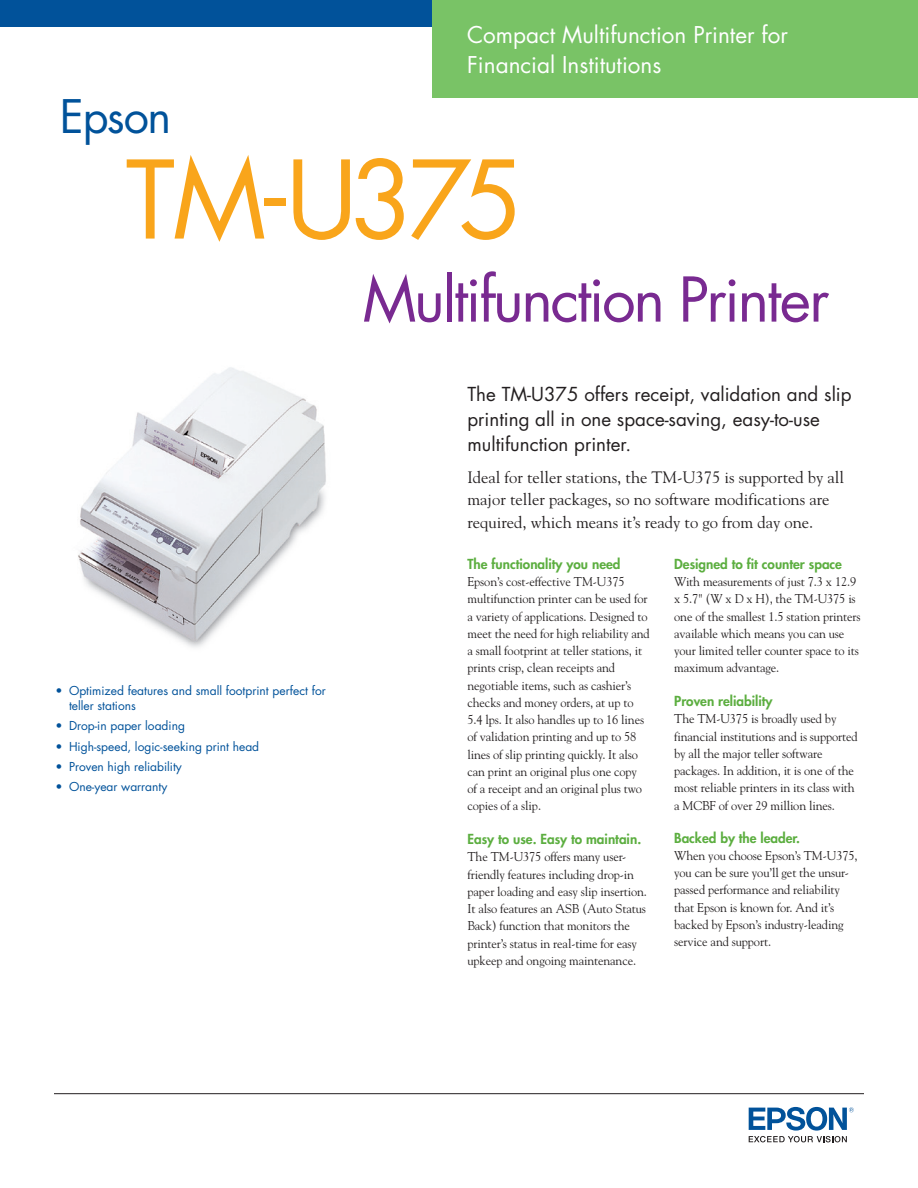
<style>
.page{position:relative;width:918px;height:1188px;background:#fff}
.page>*{position:absolute;margin:0;border:0;box-sizing:border-box;transform-origin:0 0}
.t1{font:105px "Futura";letter-spacing:-.07em;color:#f9a51b}
.t2{font:60px "Futura";letter-spacing:-.04em;color:#792a91}
.t3{font:45px "Futura";letter-spacing:-.035em;color:#01529a}
.front_product_descri{font:22.5px "Futura";color:#fff}
.front_intro_1{font:18.75px/24.9px "Futura";color:#231f20}
.front_intro_2{font:16.5px/22.5px "Goudy";color:#231f20}
.front_body_subhead{font:800 13.5px "Futura";color:#5cae40}
.front_body_subhead-2{font:12.75px/17.2px "Goudy";letter-spacing:-.01em;color:#231f20}
.front_body_copy{font:12.75px/17.2px "Goudy";letter-spacing:-.01em;color:#231f20}
.front_bullets{font:12px/15px "Futura";color:#01529a}
</style>
<div class="page">
<div style="left:0;top:0;width:918px;height:27px;background:#01529a"></div>
<div style="left:432px;top:0;width:486px;height:97px;background:#79c366"></div>
<hr style="left:54px;top:1093px;width:810px;height:1px;background:#231f20">
<svg style="left:749px;top:1107px;width:105px;height:35px"></svg>
<img style="left:78px;top:367px;width:248px;height:281px">
<p class="front_product_descri" style="left:467px;top:19px;width:322px">Compact Multifunction Printer for</p>
<p class="front_product_descri" style="left:467px;top:49px;width:196px">Financial Institutions</p>
<p class="t3" style="left:60px;top:85px;width:113px">Epson</p>
<p class="t1" style="left:126px;top:128px;width:400px">TM-U375</p>
<p class="t2" style="left:363px;top:258px;width:468px">Multifunction Printer</p>
<p class="front_bullets" style="left:69px;top:683px;width:258px;text-indent:-14px">• Optimized features and small footprint perfect for teller stations</p>
<p class="front_bullets" style="left:56px;top:718px;width:131px">• Drop-in paper loading</p>
<p class="front_bullets" style="left:56px;top:739px;width:205px">• High-speed, logic-seeking print head</p>
<p class="front_bullets" style="left:56px;top:759px;width:128px">• Proven high reliability</p>
<p class="front_bullets" style="left:56px;top:779px;width:113px">• One-year warranty</p>
<p class="front_intro_1" style="left:467px;top:382px;width:386px">The TM-U375 offers receipt, validation and slip printing all in one space-saving, easy-to-use multifunction printer.</p>
<p class="front_intro_2" style="left:467px;top:465px;width:378px">Ideal for teller stations, the TM-U375 is supported by all major teller packages, so no software modifications are required, which means it’s ready to go from day one.</p>
<p class="front_body_subhead" style="left:468px;top:555px;width:155px">The functionality you need</p>
<p class="front_body_subhead-2" style="left:468px;top:573px;width:184px">Epson’s cost-effective TM-U375 multifunction printer can be used for a variety of applications. Designed to meet the need for high reliability and a small footprint at teller stations, it prints crisp, clean receipts and negotiable items, such as cashier’s checks and money orders, at up to 5.4 lps. It also handles up to 16 lines of validation printing and up to 58 lines of slip printing quickly. It also can print an original plus one copy of a receipt and an original plus two copies of a slip.</p>
<p class="front_body_subhead" style="left:468px;top:830px;width:175px">Easy to use. Easy to maintain.</p>
<p class="front_body_subhead-2" style="left:468px;top:848px;width:181px">The TM-U375 offers many user&shy;friendly features including drop-in paper loading and easy slip insertion.<br>It also features an ASB (Auto Status Back) function that monitors the printer’s status in real-time for easy upkeep and ongoing maintenance.</p>
<p class="front_body_subhead" style="left:674px;top:555px;width:169px">Designed to fit counter space</p>
<p class="front_body_copy" style="left:674px;top:573px;width:188px">With measurements of just 7.3 x 12.9 x 5.7" (W x D x H), the TM-U375 is one of the smallest 1.5 station printers available which means you can use your limited teller counter space to its maximum advantage.</p>
<p class="front_body_subhead" style="left:674px;top:692px;width:100px">Proven reliability</p>
<p class="front_body_subhead-2" style="left:674px;top:710px;width:185px">The TM-U375 is broadly used by financial institutions and is supported by all the major teller software packages. In addition, it is one of the most reliable printers in its class with a MCBF of over 29 million lines.</p>
<p class="front_body_subhead" style="left:674px;top:829px;width:127px">Backed by the leader.</p>
<p class="front_body_subhead-2" style="left:674px;top:846px;width:185px">When you choose Epson’s TM-U375, you can be sure you’ll get the unsur&shy;passed performance and reliability that Epson is known for. And it’s backed by Epson’s industry-leading service and support.</p>
</div>
